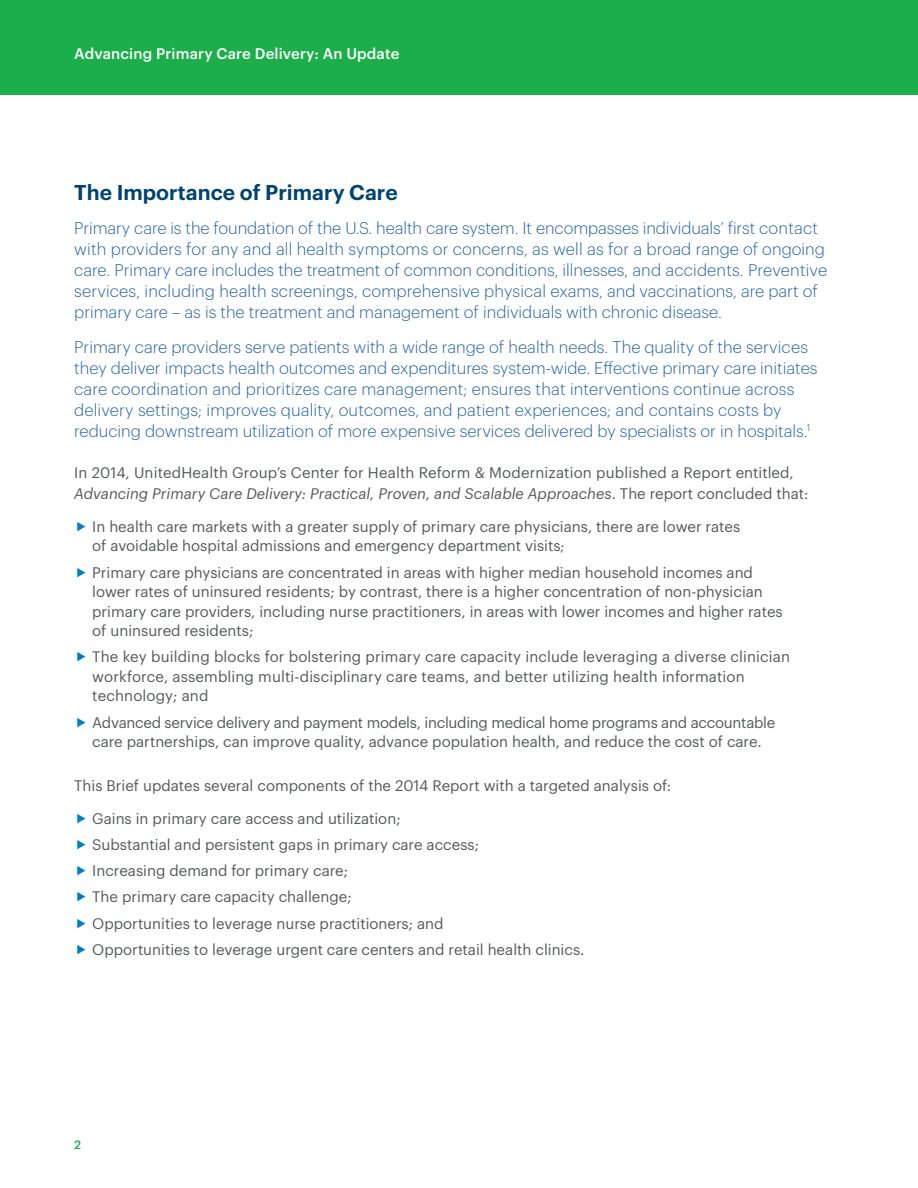
<style>
.page{position:relative;width:918px;height:1188px;background:#fff}
.page>*{position:absolute;margin:0;border:0;box-sizing:border-box;transform-origin:0 0}
.t1{font:600 21px "Graphik";color:#00446f}
.t2{font:300 16.5px/21px "Graphik";color:#2764a5}
.t3{font:15px/19.5px "Graphik";color:#56595a}
.t4{font:500 15px "Graphik";letter-spacing:.01em;color:#fff}
.t5{font:500 12px "Graphik";color:#1cae4a}
.s1{font-style:italic}
.s2{font-size:13.5px}
</style>
<div class="page">
<div style="left:0;top:0;width:918px;height:95px;background:#1cae4a"></div>
<p class="t4" style="left:74px;top:42px;width:327px">Advancing Primary Care Delivery: An Update</p>
<h1 class="t1" style="left:74px;top:176px;width:325px">The Importance of Primary Care</h1>
<p class="t2" style="left:74px;top:216px;width:754px">Primary care is the foundation of the U.S. health care system. It encompasses individuals’ first contact with providers for any and all health symptoms or concerns, as well as for a broad range of ongoing care. Primary care includes the treatment of common conditions, illnesses, and accidents. Preventive services, including health screenings, comprehensive physical exams, and vaccinations, are part of primary care – as is the treatment and management of individuals with chronic disease.</p>
<p class="t2" style="left:74px;top:335px;width:745px">Primary care providers serve patients with a wide range of health needs. The quality of the services they deliver impacts health outcomes and expenditures system-wide. Effective primary care initiates care coordination and prioritizes care management; ensures that interventions continue across delivery settings; improves quality, outcomes, and patient experiences; and contains costs by reducing downstream utilization of more expensive services delivered by specialists or in hospitals.<sup>1</sup></p>
<p class="t3" style="left:74px;top:461px;width:736px;line-height:21px">In 2014, UnitedHealth Group’s Center for Health Reform &amp; Modernization published a Report entitled,<br><span class="s1">Advancing Primary Care Delivery: Practical, Proven, and Scalable Approaches</span>. The report concluded that:</p>
<p class="t3" style="left:92px;top:515px;width:650px">In health care markets with a greater supply of primary care physicians, there are lower rates of avoidable hospital admissions and emergency department visits<span class="s2">;</span></p>
<p class="t3" style="left:92px;top:561px;width:692px">Primary care physicians are concentrated in areas with higher median household incomes and lower rates of uninsured residents; by contrast, there is a higher concentration of non-physician primary care providers, including nurse practitioners, in areas with lower incomes and higher rates of uninsured residents;</p>
<p class="t3" style="left:92px;top:646px;width:699px">The key building blocks for bolstering primary care capacity include leveraging a diverse clinician workforce, assembling multi-disciplinary care teams, and better utilizing health information technology; and</p>
<p class="t3" style="left:92px;top:711px;width:685px">Advanced service delivery and payment models, including medical home programs and accountable care partnerships, can improve quality, advance population health, and reduce the cost of care.</p>
<p class="t3" style="left:74px;top:774px;width:599px">This Brief updates several components of the 2014 Report with a targeted analysis of:</p>
<p class="t3" style="left:92px;top:804px;width:494px;line-height:26.2px">Gains in primary care access and utilization;<br>Substantial and persistent gaps in primary care access;<br>Increasing demand for primary care;<br>The primary care capacity challenge;<br>Opportunities to leverage nurse practitioners; and<br>Opportunities to leverage urgent care centers and retail health clinics.</p>
<p class="t5" style="left:74px;top:1136px;width:8px">2</p>
</div>
